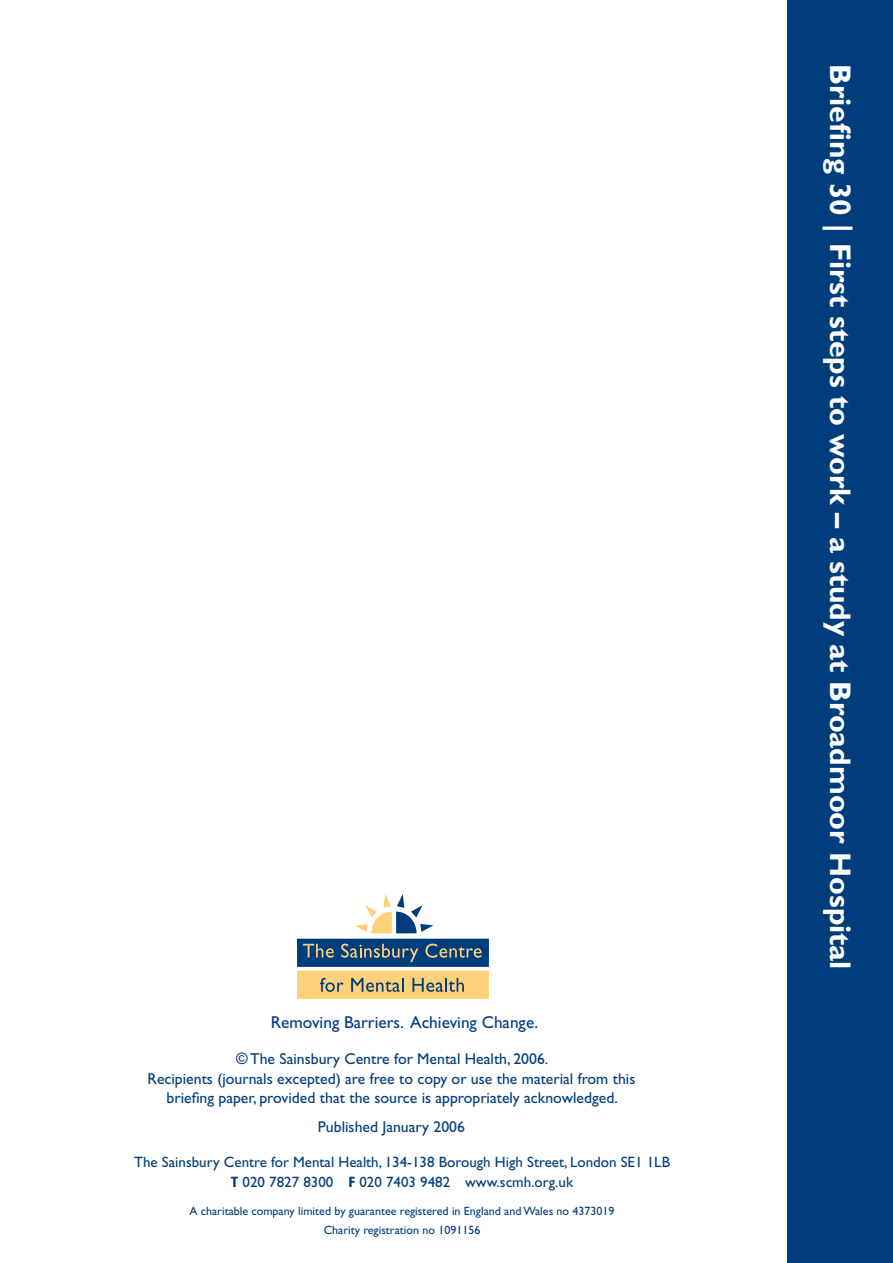
<style>
.page{position:relative;width:893px;height:1263px;background:#fff}
.page>*{position:absolute;margin:0;border:0;box-sizing:border-box;transform-origin:0 0}
.t1{font:700 30px "Gill Sans";color:#fff}
.t2{font:17.25px "Gill Sans";color:#003d7d}
.t3{font:15.75px/19.5px "Gill Sans";color:#003d7d;text-align:center}
.t4{font:15px/19.5px "Gill Sans";color:#003d7d}
.t5{font:12px/19.5px "Gill Sans";color:#003d7d;text-align:center}
.s1{font-weight:700;font-stretch:condensed}
</style>
<div class="page">
<div style="left:787px;top:0;width:106px;height:1263px;background:#003d7d"></div>
<svg style="left:355px;top:894px;width:78px;height:39px"></svg>
<svg style="left:297px;top:939px;width:192px;height:60px;background:#8a9084"></svg>
<p class="t2" style="left:271px;top:1012px;width:269px">Removing Barriers. Achieving Change.</p>
<p class="t3" style="left:148px;top:1049px;width:489px">© The Sainsbury Centre for Mental Health, 2006.<br>Recipients (journals excepted) are free to copy or use the material from this briefing paper, provided that the source is appropriately acknowledged.</p>
<p class="t3" style="left:318px;top:1117px;width:149px">Published January 2006</p>
<p class="t4" style="left:231px;top:1152px;width:441px;text-indent:-97px">The Sainsbury Centre for Mental Health, 134-138 Borough High Street, London SE1 1LB<br><span class="s1">T</span> 020 7827 8300 <span class="s1">F</span> 020 7403 9482</p>
<p class="t4" style="left:465px;top:1172px;width:110px">www.scmh.org.uk</p>
<p class="t5" style="left:190px;top:1201px;width:426px">A charitable company limited by guarantee registered in England and Wales no 4373019<br>Charity registration no 1091156</p>
<h1 class="t1" style="left:858px;top:64px;width:907px;rotate:90deg">Briefing 30 | First steps to work – a study at Broadmoor Hospital</h1>
</div>
